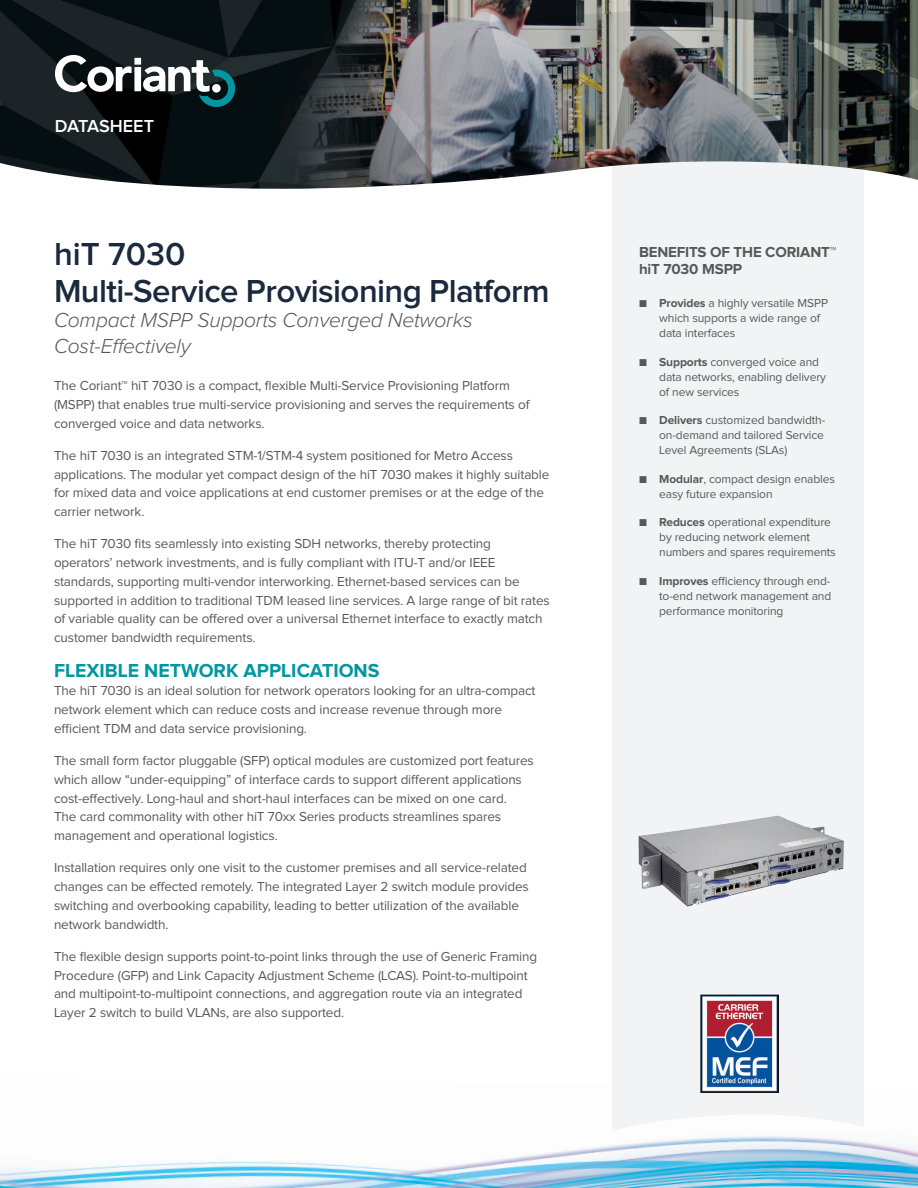
<style>
.page{position:relative;width:918px;height:1188px;background:#fff}
.page>*{position:absolute;margin:0;border:0;box-sizing:border-box;transform-origin:0 0}
.Document_H1{font:600 33px/37.5px "Proxima Nova";letter-spacing:-.015em;color:#1b293e}
.Document_H2{font:italic 300 21px/25.2px "Proxima Nova";letter-spacing:-.01em;color:#57585a}
.Body_Header{font:700 19.5px "Proxima Nova";color:#0097a0}
.title__document_type{font:600 18px "Proxima Nova";letter-spacing:-.005em;color:#fff}
.Callout_Header_-_Gra{font:700 15px/16.5px "Proxima Nova";letter-spacing:-.01em;color:#57585a}
.Body{font:13.5px/18.8px "Proxima Nova";letter-spacing:-.01em;color:#57585a}
.t1{font:12px/15px "Proxima Nova";letter-spacing:-.01em;color:#57585a}
.s1{font-weight:300}
.s2{font-weight:700}
</style>
<div class="page">
<img style="left:0;top:1136px;width:918px;height:52px">
<div style="left:612px;top:140px;width:252px;height:672px;background:#f2f3f4"></div>
<svg style="left:612px;top:941px;width:252px;height:191px;fill:#f2f3f4"></svg>
<img style="left:612px;top:812px;width:252px;height:129px">
<img style="left:0;top:0;width:918px;height:189px">
<img style="left:701px;top:995px;width:78px;height:98px">
<svg style="left:55px;top:55px;width:77px;height:37px"></svg>
<div style="left:134px;top:67px;width:7px;height:24px;background:#fff"></div>
<div style="left:134px;top:58px;width:7px;height:7px;background:#fff"></div>
<svg style="left:143px;top:60px;width:92px;height:47px"></svg>
<p class="title__document_type" style="left:55px;top:118px;width:101px">DATASHEET</p>
<p class="Document_H1" style="left:54px;top:236px;width:497px">hiT 7030<br>Multi-Service Provisioning Platform</p>
<p class="Document_H2" style="left:54px;top:309px;width:420px">Compact MSPP Supports Converged Networks<br>Cost-Effectively</p>
<p class="Body" style="left:54px;top:377px;width:477px">The Coriant™ hiT 7030 is a compact, flexible Multi-Service Provisioning Platform (MSPP) that enables true multi-service provisioning and serves the requirements of converged voice and data networks.</p>
<p class="Body" style="left:54px;top:447px;width:497px">The hiT 7030 is an integrated STM-1/STM-4 system positioned for Metro Access applications. The modular yet compact design of the hiT 7030 makes it highly suitable for mixed data and voice applications at end customer premises or at the edge of the carrier network.</p>
<p class="Body" style="left:54px;top:535px;width:497px">The hiT 7030 fits seamlessly into existing SDH networks, thereby protecting operators’ network investments, and is fully compliant with ITU-T and/or IEEE standards, supporting multi-vendor interworking. Ethernet-based services can be supported in addition to traditional TDM leased line services. A large range of bit rates of variable quality can be offered over a universal Ethernet interface to exactly match customer bandwidth requirements.</p>
<p class="Body_Header" style="left:54px;top:661px;width:327px">FLEXIBLE NETWORK APPLICATIONS</p>
<p class="Body" style="left:54px;top:682px;width:483px">The hiT 7030 is an ideal solution for network operators looking for an ultra-compact network element which can reduce costs and increase revenue through more efficient TDM and data service provisioning.</p>
<p class="Body" style="left:54px;top:752px;width:481px">The small form factor pluggable (SFP) optical modules are customized port features which allow “under-equipping” of interface cards to support different applications cost-effectively. Long-haul and short-haul interfaces can be mixed on one card.<br>The card commonality with other hiT 70xx Series products streamlines spares management and operational logistics.</p>
<p class="Body" style="left:54px;top:859px;width:476px">Installation requires only one visit to the customer premises and all service-related changes can be effected remotely. The integrated Layer 2 switch module provides switching and overbooking capability, leading to better utilization of the available network bandwidth.</p>
<p class="Body" style="left:54px;top:948px;width:485px">The flexible design supports point-to-point links through the use of Generic Framing Procedure (GFP) and Link Capacity Adjustment Scheme (LCAS). Point-to-multipoint and multipoint-to-multipoint connections, and aggregation route via an integrated Layer 2 switch to build VLANs, are also supported.</p>
<p class="Callout_Header_-_Gra" style="left:639px;top:244px;width:199px">BENEFITS OF THE CORIANT™ hiT 7030 MSPP</p>
<p class="t1" style="left:659px;top:296px;width:170px;text-indent:-20px"><span class="s1">■</span> <span class="s2">Provides</span> a highly versatile MSPP which supports a wide range of data interfaces</p>
<p class="t1" style="left:659px;top:355px;width:168px;text-indent:-20px"><span class="s1">■</span> <span class="s2">Supports</span> converged voice and data networks, enabling delivery of new services</p>
<p class="t1" style="left:659px;top:413px;width:168px;text-align:justify;text-indent:-20px"><span class="s1">■</span> <span class="s2">Delivers</span> customized bandwidth&shy;on-demand and tailored Service Level Agreements (SLAs)</p>
<p class="t1" style="left:659px;top:472px;width:177px;text-indent:-20px"><span class="s1">■</span> <span class="s2">Modular</span>, compact design enables easy future expansion</p>
<p class="t1" style="left:659px;top:515px;width:178px;text-indent:-20px"><span class="s1">■</span> <span class="s2">Reduces</span> operational expenditure by reducing network element numbers and spares requirements</p>
<p class="t1" style="left:659px;top:574px;width:174px;text-align:justify;text-indent:-20px"><span class="s1">■</span> <span class="s2">Improves</span> efficiency through end&shy;to-end network management and performance monitoring</p>
</div>
